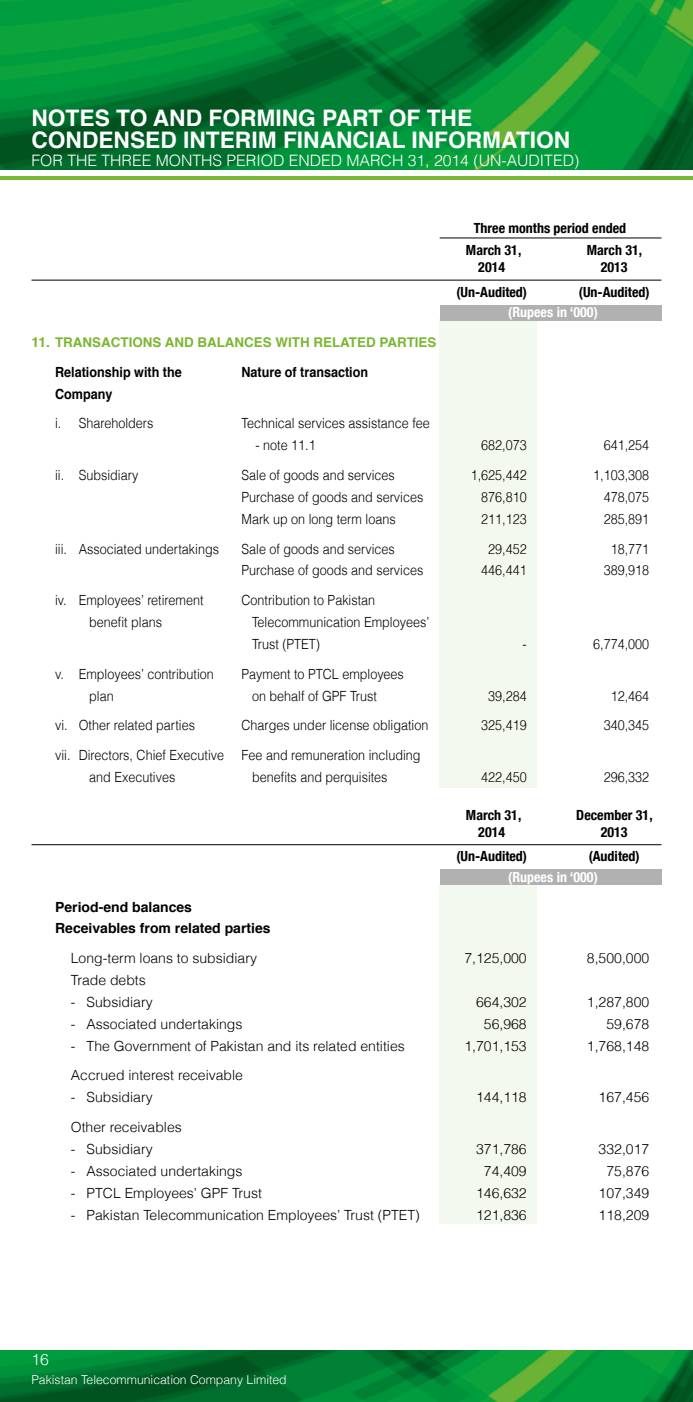
<style>
.page{position:relative;width:693px;height:1402px;background:#fff}
.page>*{position:absolute;margin:0;border:0;box-sizing:border-box;transform-origin:0 0}
.t1{font:700 22.75px/21.7px "Helvetica";color:#fff}
.t2{font:300 15.75px "Helvetica";color:#fff}
.t3{font:300 14px/21.9px "Helvetica";color:#000;scale:.9 1}
.t4{font:300 14px "Helvetica";color:#000}
.t5{font:700 condensed 14px/22.4px "Helvetica Neue";color:#000}
.t6{font:700 14px/21.9px "Helvetica";color:#000}
.t7{font:700 14px "Helvetica";color:#000;scale:.9 1}
.t8{font:700 condensed 14px "Helvetica Neue";color:#fff}
.t9{font:700 13.47px "Helvetica";color:#7ab732}
.t10{font:300 12.25px "Helvetica";color:#fff}
.s1{font-size:14px}
</style>
<div class="page">
<img style="left:0;top:1350px;width:693px;height:52px">
<img style="left:0;top:0;width:693px;height:169px">
<hr style="left:0;top:176px;width:693px;height:4px;background:#7ab732">
<div style="left:440px;top:318px;width:97px;height:470px;background:#f4f9ef"></div>
<div style="left:440px;top:885px;width:97px;height:339px;background:#f4f9ef"></div>
<hr style="left:440px;top:237px;width:221px;height:1px;background:#000">
<div style="left:440px;top:305px;width:222px;height:16px;background:#b1b1b2"></div>
<div style="left:440px;top:869px;width:222px;height:16px;background:#b1b1b2"></div>
<hr style="left:32px;top:280px;width:630px;height:1px;background:#000">
<hr style="left:32px;top:844px;width:630px;height:1px;background:#000">
<h1 class="t1" style="left:32px;top:107px;width:540px">NOTES TO AND FORMING PART OF THE<br>CONDENSED INTERIM FINANCIAL INFORMATION</h1>
<p class="t2" style="left:32px;top:150px;width:549px">FOR THE THREE MONTHS PERIOD ENDED MARCH 31, 2014 (UN-AUDITED)</p>
<p class="t5" style="left:466px;top:216px;width:162px;text-indent:8px">Three months period ended<br>March 31,</p>
<p class="t5" style="left:587px;top:239px;width:57px">March 31,</p>
<p class="t5" style="left:478px;top:256px;width:28px">2014</p>
<p class="t5" style="left:601px;top:256px;width:28px">2013</p>
<p class="t5" style="left:456px;top:280px;width:72px">(Un-Audited)</p>
<p class="t5" style="left:579px;top:280px;width:72px">(Un-Audited)</p>
<p class="t8" style="left:508px;top:304px;width:91px">(Rupees in ‘000)</p>
<p class="t9" style="left:32px;top:331px;width:406px"><span class="s1">11.</span> TRANSACTIONS AND BALANCES WITH RELATED PARTIES</p>
<p class="t7" style="left:55px;top:361px;width:142px">Relationship with the</p>
<p class="t7" style="left:242px;top:361px;width:142px">Nature of transaction</p>
<p class="t7" style="left:55px;top:382px;width:65px">Company</p>
<p class="t3" style="left:55px;top:412px;width:111px">i. Shareholders</p>
<p class="t3" style="left:242px;top:412px;width:211px">Technical services assistance fee</p>
<p class="t3" style="left:256px;top:434px;width:68px">- note 11.1</p>
<p class="t3" style="left:481px;top:434px;width:52px">682,073</p>
<p class="t3" style="left:604px;top:434px;width:52px">641,254</p>
<p class="t3" style="left:55px;top:464px;width:94px">ii. Subsidiary</p>
<p class="t3" style="left:242px;top:464px;width:172px">Sale of goods and services</p>
<p class="t3" style="left:471px;top:464px;width:64px">1,625,442</p>
<p class="t3" style="left:593px;top:464px;width:64px">1,103,308</p>
<p class="t3" style="left:242px;top:486px;width:204px">Purchase of goods and services</p>
<p class="t3" style="left:481px;top:486px;width:52px">876,810</p>
<p class="t3" style="left:604px;top:486px;width:52px">478,075</p>
<p class="t3" style="left:242px;top:508px;width:173px">Mark up on long term loans</p>
<p class="t3" style="left:481px;top:508px;width:52px">211,123</p>
<p class="t3" style="left:604px;top:508px;width:52px">285,891</p>
<p class="t3" style="left:55px;top:537px;width:184px">iii. Associated undertakings</p>
<p class="t3" style="left:242px;top:537px;width:172px">Sale of goods and services</p>
<p class="t3" style="left:488px;top:537px;width:44px">29,452</p>
<p class="t3" style="left:611px;top:537px;width:44px">18,771</p>
<p class="t3" style="left:242px;top:559px;width:204px">Purchase of goods and services</p>
<p class="t3" style="left:481px;top:559px;width:52px">446,441</p>
<p class="t3" style="left:604px;top:559px;width:52px">389,918</p>
<p class="t3" style="left:55px;top:589px;width:166px">iv. Employees’ retirement</p>
<p class="t3" style="left:242px;top:589px;width:150px">Contribution to Pakistan</p>
<p class="t3" style="left:89px;top:611px;width:82px">benefit plans</p>
<p class="t3" style="left:252px;top:611px;width:198px">Telecommunication Employees’<br>Trust (PTET)</p>
<p class="t3" style="left:523px;top:633px;width:6px">-</p>
<p class="t3" style="left:593px;top:633px;width:64px">6,774,000</p>
<p class="t3" style="left:55px;top:663px;width:178px">v. Employees’ contribution</p>
<p class="t3" style="left:242px;top:663px;width:182px">Payment to PTCL employees</p>
<p class="t3" style="left:89px;top:684px;width:29px">plan</p>
<p class="t3" style="left:252px;top:684px;width:140px">on behalf of GPF Trust</p>
<p class="t3" style="left:488px;top:684px;width:44px">39,284</p>
<p class="t3" style="left:611px;top:684px;width:44px">12,464</p>
<p class="t3" style="left:55px;top:714px;width:157px">vi. Other related parties</p>
<p class="t3" style="left:242px;top:714px;width:209px">Charges under license obligation</p>
<p class="t3" style="left:481px;top:714px;width:52px">325,419</p>
<p class="t3" style="left:604px;top:714px;width:52px">340,345</p>
<p class="t3" style="left:89px;top:744px;width:370px;text-indent:-34px">vii. Directors, Chief Executive Fee and remuneration including and Executives</p>
<p class="t3" style="left:252px;top:766px;width:152px">benefits and perquisites</p>
<p class="t3" style="left:481px;top:766px;width:52px">422,450</p>
<p class="t3" style="left:604px;top:766px;width:52px">296,332</p>
<p class="t5" style="left:466px;top:803px;width:57px">March 31,</p>
<p class="t5" style="left:576px;top:803px;width:78px">December 31,</p>
<p class="t5" style="left:478px;top:820px;width:28px">2014</p>
<p class="t5" style="left:601px;top:820px;width:28px">2013</p>
<p class="t5" style="left:456px;top:845px;width:72px">(Un-Audited)</p>
<p class="t5" style="left:589px;top:845px;width:53px">(Audited)</p>
<p class="t8" style="left:508px;top:868px;width:91px">(Rupees in ‘000)</p>
<p class="t6" style="left:32px;top:896px;width:241px;text-indent:24px">Period-end balances<br>Receivables from related parties</p>
<p class="t4" style="left:71px;top:949px;width:188px">Long-term loans to subsidiary</p>
<p class="t4" style="left:464px;top:949px;width:64px">7,125,000</p>
<p class="t4" style="left:587px;top:949px;width:64px">8,500,000</p>
<p class="t4" style="left:71px;top:971px;width:76px">Trade debts</p>
<p class="t4" style="left:71px;top:993px;width:84px">- Subsidiary</p>
<p class="t4" style="left:476px;top:993px;width:52px">664,302</p>
<p class="t4" style="left:587px;top:993px;width:64px">1,287,800</p>
<p class="t4" style="left:71px;top:1015px;width:173px">- Associated undertakings</p>
<p class="t4" style="left:484px;top:1015px;width:44px">56,968</p>
<p class="t4" style="left:606px;top:1015px;width:44px">59,678</p>
<p class="t4" style="left:71px;top:1037px;width:335px">- The Government of Pakistan and its related entities</p>
<p class="t4" style="left:464px;top:1037px;width:64px">1,701,153</p>
<p class="t4" style="left:587px;top:1037px;width:64px">1,768,148</p>
<p class="t4" style="left:71px;top:1067px;width:174px">Accrued interest receivable</p>
<p class="t4" style="left:71px;top:1088px;width:84px">- Subsidiary</p>
<p class="t4" style="left:476px;top:1088px;width:52px">144,118</p>
<p class="t4" style="left:599px;top:1088px;width:52px">167,456</p>
<p class="t4" style="left:71px;top:1118px;width:113px">Other receivables</p>
<p class="t4" style="left:71px;top:1140px;width:84px">- Subsidiary</p>
<p class="t4" style="left:476px;top:1140px;width:52px">371,786</p>
<p class="t4" style="left:599px;top:1140px;width:52px">332,017</p>
<p class="t4" style="left:71px;top:1162px;width:173px">- Associated undertakings</p>
<p class="t4" style="left:484px;top:1162px;width:44px">74,409</p>
<p class="t4" style="left:606px;top:1162px;width:44px">75,876</p>
<p class="t4" style="left:71px;top:1184px;width:193px">- PTCL Employees’ GPF Trust</p>
<p class="t4" style="left:476px;top:1184px;width:52px">146,632</p>
<p class="t4" style="left:599px;top:1184px;width:52px">107,349</p>
<p class="t4" style="left:71px;top:1206px;width:351px">- Pakistan Telecommunication Employees’ Trust (PTET)</p>
<p class="t4" style="left:476px;top:1206px;width:52px">121,836</p>
<p class="t4" style="left:599px;top:1206px;width:52px">118,209</p>
<p class="t2" style="left:32px;top:1349px;width:19px">16</p>
<p class="t10" style="left:32px;top:1372px;width:257px">Pakistan Telecommunication Company Limited</p>
</div>
